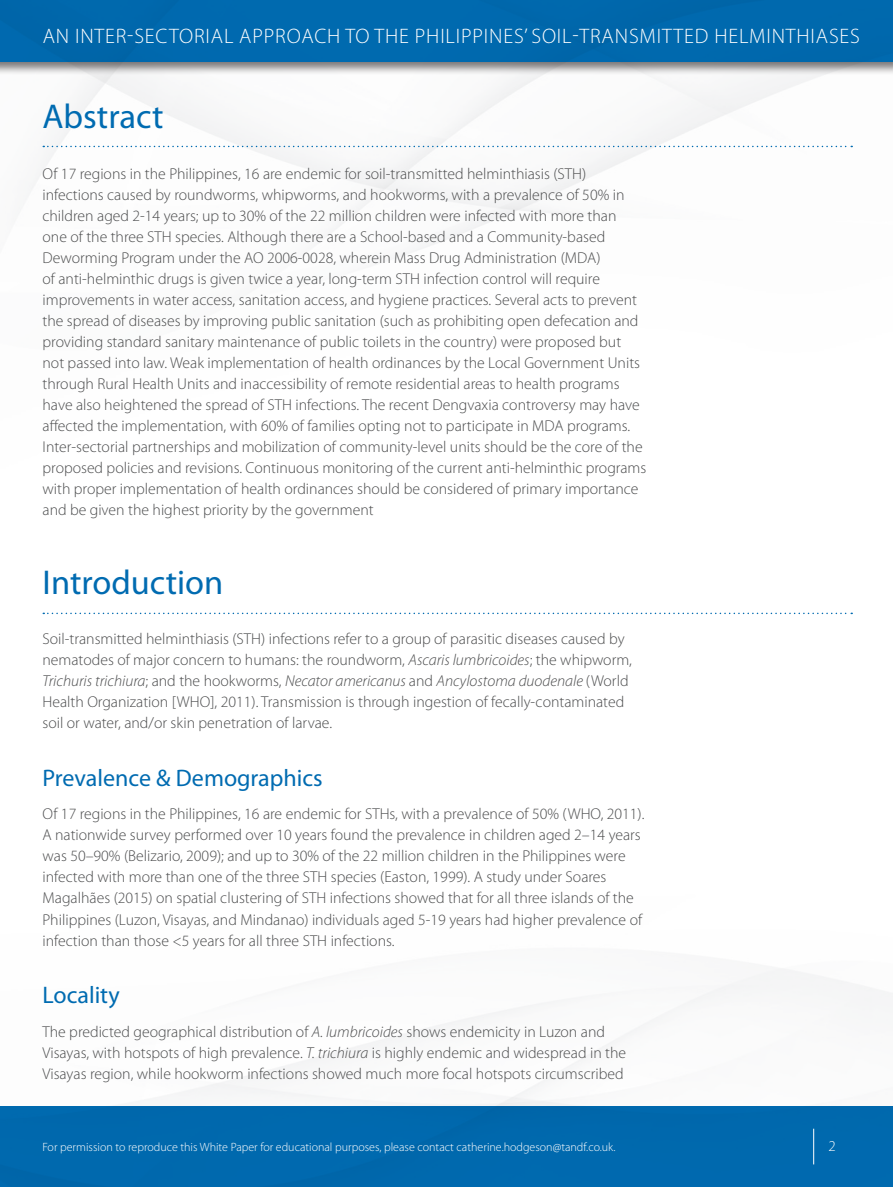
<style>
.page{position:relative;width:893px;height:1187px;background:#fff}
.page>*{position:absolute;margin:0;border:0;box-sizing:border-box;transform-origin:0 0}
.t1{font:34.5px "Myriad Pro";color:#006bb1}
.t2{font:24px "Myriad Pro";color:#006bb1}
.t3{font:300 21px "Myriad Pro";letter-spacing:.04em;color:#fff}
.t4{font:300 15.75px/21px "Myriad Pro";color:#4b4c4d}
.t5{font:300 15px "Myriad Pro";color:#fff}
.t6{font:300 12px "Myriad Pro";color:#fff}
.s1{font-style:italic}
</style>
<div class="page">
<img style="left:30px;top:76px;width:863px;height:1030px">
<div style="left:0;top:1106px;width:893px;height:80px;background:#006bb1"></div>
<div style="left:0;top:0;width:893px;height:76px;background:#231f20;opacity:.6"></div>
<div style="left:0;top:0;width:893px;height:62px;background:#006bb1"></div>
<hr style="left:813px;top:1128px;width:1px;height:36px;background:#fff">
<svg style="left:43px;top:146px;width:809px;height:1px"></svg>
<svg style="left:43px;top:612px;width:809px;height:2px"></svg>
<h3 class="t3" style="left:43px;top:24px;width:819px">AN INTER-SECTORIAL APPROACH TO THE PHILIPPINES’ SOIL-TRANSMITTED HELMINTHIASES</h3>
<h1 class="t1" style="left:43px;top:98px;width:122px">Abstract</h1>
<p class="t4" style="left:43px;top:163px;width:605px">Of 17 regions in the Philippines, 16 are endemic for soil-transmitted helminthiasis (STH) infections caused by roundworms, whipworms, and hookworms, with a prevalence of 50% in children aged 2-14 years; up to 30% of the 22 million children were infected with more than<br>one of the three STH species. Although there are a School-based and a Community-based Deworming Program under the AO 2006-0028, wherein Mass Drug Administration (MDA)<br>of anti-helminthic drugs is given twice a year, long-term STH infection control will require improvements in water access, sanitation access, and hygiene practices. Several acts to prevent the spread of diseases by improving public sanitation (such as prohibiting open defecation and providing standard sanitary maintenance of public toilets in the country) were proposed but not passed into law. Weak implementation of health ordinances by the Local Government Units through Rural Health Units and inaccessibility of remote residential areas to health programs have also heightened the spread of STH infections. The recent Dengvaxia controversy may have affected the implementation, with 60% of families opting not to participate in MDA programs.<br>Inter-sectorial partnerships and mobilization of community-level units should be the core of the proposed policies and revisions. Continuous monitoring of the current anti-helminthic programs with proper implementation of health ordinances should be considered of primary importance and be given the highest priority by the government</p>
<h1 class="t1" style="left:43px;top:563px;width:182px">Introduction</h1>
<p class="t4" style="left:43px;top:628px;width:591px">Soil-transmitted helminthiasis (STH) infections refer to a group of parasitic diseases caused by nematodes of major concern to humans: the roundworm, <span class="s1">Ascaris lumbricoides</span>; the whipworm, <span class="s1">Trichuris trichiura</span>; and the hookworms, <span class="s1">Necator americanus</span> and <span class="s1">Ancylostoma duodenale</span> (World Health Organization [WHO], 2011). Transmission is through ingestion of fecally-contaminated soil or water, and/or skin penetration of larvae.</p>
<h2 class="t2" style="left:43px;top:764px;width:282px">Prevalence &amp; Demographics</h2>
<p class="t4" style="left:43px;top:804px;width:603px">Of 17 regions in the Philippines, 16 are endemic for STHs, with a prevalence of 50% (WHO, 2011).<br>A nationwide survey performed over 10 years found the prevalence in children aged 2–14 years was 50–90% (Belizario, 2009); and up to 30% of the 22 million children in the Philippines were infected with more than one of the three STH species (Easton, 1999). A study under Soares Magalhães (2015) on spatial clustering of STH infections showed that for all three islands of the Philippines (Luzon, Visayas, and Mindanao) individuals aged 5-19 years had higher prevalence of infection than those &lt;5 years for all three STH infections.</p>
<h2 class="t2" style="left:43px;top:981px;width:79px">Locality</h2>
<p class="t4" style="left:43px;top:1021px;width:585px">The predicted geographical distribution of <span class="s1">A. lumbricoides</span> shows endemicity in Luzon and<br>Visayas, with hotspots of high prevalence. <span class="s1">T. trichiura</span> is highly endemic and widespread in the<br>Visayas region, while hookworm infections showed much more focal hotspots circumscribed</p>
<p class="t6" style="left:43px;top:1140px;width:575px">For permission to reproduce this White Paper for educational purposes, please contact catherine.hodgeson@tandf.co.uk.</p>
<p class="t5" style="left:828px;top:1137px;width:9px">2</p>
</div>
